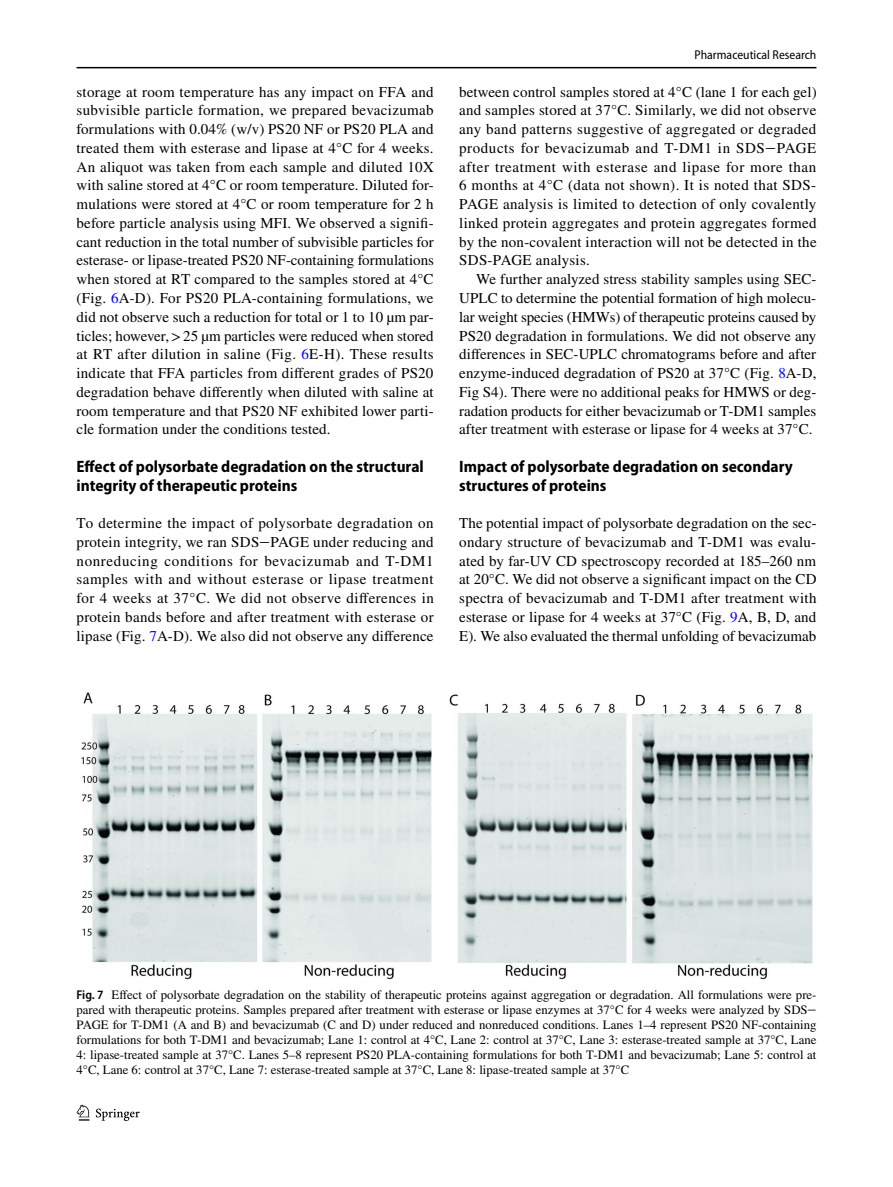
<style>
.page{position:relative;width:893px;height:1187px;background:#fff}
.page>*{position:absolute;margin:0;border:0;box-sizing:border-box;transform-origin:0 0}
.t1{font:700 semi-condensed 16.5px/18.8px "Myriad Pro";color:#000}
.t2{font:15px/18.8px "STIX";letter-spacing:.01em;color:#000;text-align:justify}
.t3{font:12.75px/15px "STIX";color:#000;text-align:justify}
.t4{font:semi-condensed 12.75px "Myriad Pro";color:#000}
.s1{color:#00f}
.s2{font-family:"Code 2000"}
.s3{font-family:"Myriad Pro";font-weight:600;font-stretch:semi-condensed}
</style>
<div class="page">
<hr style="left:77px;top:67px;width:739px;height:1px;background:#000">
<svg style="left:77px;top:1104px;width:12px;height:16px"></svg>
<svg style="left:96px;top:1108px;width:44px;height:12px"></svg>
<img style="left:81px;top:692px;width:731px;height:287px">
<p class="t2" style="left:77px;top:83px;width:359px">storage at room temperature has any impact on FFA and subvisible particle formation, we prepared bevacizumab formulations with 0.04% (w/v) PS20 NF or PS20 PLA and treated them with esterase and lipase at 4°C for 4 weeks.<br>An aliquot was taken from each sample and diluted 10X with saline stored at 4°C or room temperature. Diluted for&shy;mulations were stored at 4°C or room temperature for 2 h before particle analysis using MFI. We observed a signifi&shy;cant reduction in the total number of subvisible particles for esterase- or lipase-treated PS20 NF-containing formulations when stored at RT compared to the samples stored at 4°C (Fig. <span class="s1">6</span>A-D). For PS20 PLA-containing formulations, we did not observe such a reduction for total or 1 to 10 µm par&shy;ticles; however,&gt;25 µm particles were reduced when stored at RT after dilution in saline (Fig. <span class="s1">6</span>E-H). These results indicate that FFA particles from different grades of PS20 degradation behave differently when diluted with saline at room temperature and that PS20 NF exhibited lower parti&shy;cle formation under the conditions tested.</p>
<p class="t1" style="left:77px;top:457px;width:349px">Effect of polysorbate degradation on the structural integrity of therapeutic proteins</p>
<p class="t2" style="left:77px;top:514px;width:359px">To determine the impact of polysorbate degradation on protein integrity, we ran SDS<span class="s2">‒</span>PAGE under reducing and nonreducing conditions for bevacizumab and T-DM1 samples with and without esterase or lipase treatment for 4 weeks at 37°C. We did not observe differences in protein bands before and after treatment with esterase or lipase (Fig. <span class="s1">7</span>A-D). We also did not observe any difference</p>
<p class="t4" style="left:694px;top:48px;width:123px">Pharmaceutical Research</p>
<p class="t2" style="left:459px;top:83px;width:359px">between control samples stored at 4°C (lane 1 for each gel) and samples stored at 37°C. Similarly, we did not observe any band patterns suggestive of aggregated or degraded products for bevacizumab and T-DM1 in SDS<span class="s2">‒</span>PAGE after treatment with esterase and lipase for more than 6 months at 4°C (data not shown). It is noted that SDS-PAGE analysis is limited to detection of only covalently linked protein aggregates and protein aggregates formed by the non-covalent interaction will not be detected in the SDS-PAGE analysis.</p>
<p class="t2" style="left:459px;top:271px;width:359px;text-indent:17px">We further analyzed stress stability samples using SEC-UPLC to determine the potential formation of high molecu&shy;lar weight species (HMWs) of therapeutic proteins caused by PS20 degradation in formulations. We did not observe any differences in SEC-UPLC chromatograms before and after enzyme-induced degradation of PS20 at 37°C (Fig. <span class="s1">8</span>A-D, Fig S4). There were no additional peaks for HMWS or deg&shy;radation products for either bevacizumab or T-DM1 samples after treatment with esterase or lipase for 4 weeks at 37°C.</p>
<p class="t1" style="left:459px;top:457px;width:335px">Impact of polysorbate degradation on secondary structures of proteins</p>
<p class="t2" style="left:459px;top:514px;width:359px">The potential impact of polysorbate degradation on the sec&shy;ondary structure of bevacizumab and T-DM1 was evalu&shy;ated by far-UV CD spectroscopy recorded at 185–260 nm at 20°C. We did not observe a significant impact on the CD spectra of bevacizumab and T-DM1 after treatment with esterase or lipase for 4 weeks at 37°C (Fig. <span class="s1">9</span>A, B, D, and E). We also evaluated the thermal unfolding of bevacizumab</p>
<p class="t3" style="left:77px;top:987px;width:741px"><span class="s3">Fig. 7</span> Effect of polysorbate degradation on the stability of therapeutic proteins against aggregation or degradation. All formulations were pre&shy;pared with therapeutic proteins. Samples prepared after treatment with esterase or lipase enzymes at 37°C for 4 weeks were analyzed by SDS<span class="s2">‒ </span>PAGE for T-DM1 (A and B) and bevacizumab (C and D) under reduced and nonreduced conditions. Lanes 1–4 represent PS20 NF-containing formulations for both T-DM1 and bevacizumab; Lane 1: control at 4°C, Lane 2: control at 37°C, Lane 3: esterase-treated sample at 37°C, Lane 4: lipase-treated sample at 37°C. Lanes 5–8 represent PS20 PLA-containing formulations for both T-DM1 and bevacizumab; Lane 5: control at 4°C, Lane 6: control at 37°C, Lane 7: esterase-treated sample at 37°C, Lane 8: lipase-treated sample at 37°C</p>
</div>
